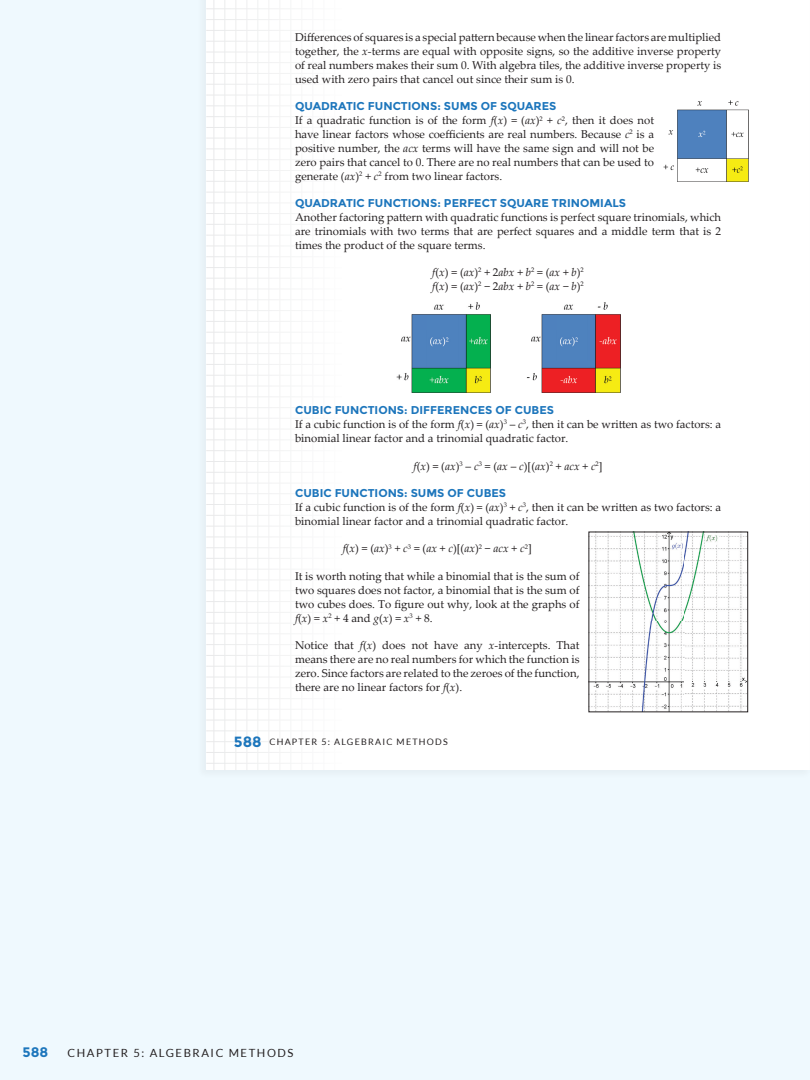
<style>
.page{position:relative;width:810px;height:1080px;background:#eff9fe}
.page>*{position:absolute;margin:0;border:0;box-sizing:border-box;transform-origin:0 0}
.t1{font:700 13.75px "Montserrat";color:#1d76bc}
.t2{font:11.38px/13.8px "Palatino Linotype";color:#231f20}
.t3{font:11.25px "Lato";letter-spacing:.14em;color:#231f20}
.t4{font:8.88px "Lato";letter-spacing:.14em;color:#231f20}
.s1{font-style:italic}
.s2{font-family:"Montserrat";font-weight:700;color:#1d76bc}
.s3{font-family:"Montserrat";font-weight:700;font-size:14.75px;color:#1d76bc}
</style>
<div class="page">
<div style="left:196px;top:0;width:614px;height:780px;background:#ebf5fa"></div>
<div style="left:206px;top:0;width:604px;height:770px;background:#fff"></div>
<hr style="left:807px;top:0;width:3px;height:780px;background:#fff">
<svg style="left:206px;top:0;width:89px;height:770px"></svg>
<img style="left:663px;top:100px;width:86px;height:81px">
<img style="left:396px;top:302px;width:95px;height:91px">
<img style="left:526px;top:302px;width:94px;height:91px">
<img style="left:590px;top:533px;width:156px;height:177px">
<p class="t2" style="left:295px;top:30px;width:428px;text-align:justify">Differences of squares is a special pattern because when the linear factors are multiplied together, the <span class="s1">x</span>-terms are equal with opposite signs, so the additive inverse property of real numbers makes their sum 0. With algebra tiles, the additive inverse property is used with zero pairs that cancel out since their sum is 0.</p>
<p class="t2" style="left:295px;top:99px;width:361px"><span class="s2">QUADRATIC FUNCTIONS: SUMS OF SQUARES<br></span>If a quadratic function is of the form <span class="s1">f</span>(<span class="s1">x</span>) = (<span class="s1">ax</span>)<sup>2</sup> + <span class="s1">c</span><sup>2</sup>, then it does not have linear factors whose coefficients are real numbers. Because <span class="s1">c</span><sup>2</sup> is a positive number, the <span class="s1">acx</span> terms will have the same sign and will not be zero pairs that cancel to 0. There are no real numbers that can be used to generate (<span class="s1">ax</span>)<sup>2</sup> + <span class="s1">c</span><sup>2</sup> from two linear factors.</p>
<p class="t2" style="left:295px;top:196px;width:428px"><span class="s2">QUADRATIC FUNCTIONS: PERFECT SQUARE TRINOMIALS<br></span>Another factoring pattern with quadratic functions is perfect square trinomials, which are trinomials with two terms that are perfect squares and a middle term that is 2 times the product of the square terms.</p>
<p class="t2" style="left:432px;top:265px;width:153px"><span class="s1">f</span>(<span class="s1">x</span>) = (<span class="s1">ax</span>)<sup>2</sup> + 2<span class="s1">abx</span> + <span class="s1">b</span><sup>2</sup> = (<span class="s1">ax</span> + <span class="s1">b</span>)<sup>2 </sup><span class="s1">f</span>(<span class="s1">x</span>) = (<span class="s1">ax</span>)<sup>2</sup> − 2<span class="s1">abx</span> + <span class="s1">b</span><sup>2</sup> = (<span class="s1">ax</span> − <span class="s1">b</span>)<sup>2</sup></p>
<p class="t2" style="left:295px;top:403px;width:428px"><span class="s2">CUBIC FUNCTIONS: DIFFERENCES OF CUBES<br></span>If a cubic function is of the form <span class="s1">f</span>(<span class="s1">x</span>) = (<span class="s1">ax</span>)<sup>3</sup> – <span class="s1">c</span><sup>3</sup>, then it can be written as two factors: a binomial linear factor and a trinomial quadratic factor.</p>
<p class="t2" style="left:414px;top:458px;width:191px"><span class="s1">f</span>(<span class="s1">x</span>) = (<span class="s1">ax</span>)<sup>3</sup> – <span class="s1">c</span><sup>3</sup> = (<span class="s1">ax</span> – <span class="s1">c</span>)[(<span class="s1">ax</span>)<sup>2</sup> + <span class="s1">acx</span> + <span class="s1">c</span><sup>2</sup>]</p>
<p class="t2" style="left:295px;top:486px;width:428px"><span class="s2">CUBIC FUNCTIONS: SUMS OF CUBES<br></span>If a cubic function is of the form <span class="s1">f</span>(<span class="s1">x</span>) = (<span class="s1">ax</span>)<sup>3</sup> + <span class="s1">c</span><sup>3</sup>, then it can be written as two factors: a binomial linear factor and a trinomial quadratic factor.</p>
<p class="t2" style="left:343px;top:541px;width:191px"><span class="s1">f</span>(<span class="s1">x</span>) = (<span class="s1">ax</span>)<sup>3</sup> + <span class="s1">c</span><sup>3</sup> = (<span class="s1">ax</span> + <span class="s1">c</span>)[(<span class="s1">ax</span>)<sup>2</sup> − <span class="s1">acx</span> + <span class="s1">c</span><sup>2</sup>]</p>
<p class="t2" style="left:295px;top:569px;width:286px;text-align:justify">It is worth noting that while a binomial that is the sum of two squares does not factor, a binomial that is the sum of two cubes does. To figure out why, look at the graphs of <span class="s1">f</span>(<span class="s1">x</span>) = <span class="s1">x</span><sup>2</sup> + 4 and <span class="s1">g</span>(<span class="s1">x</span>) = <span class="s1">x</span><sup>3</sup> + 8.</p>
<p class="t2" style="left:295px;top:638px;width:286px;text-align:justify">Notice that <span class="s1">f</span>(<span class="s1">x</span>) does not have any <span class="s1">x</span>-intercepts. That means there are no real numbers for which the function is zero. Since factors are related to the zeroes of the function, there are no linear factors for <span class="s1">f</span>(<span class="s1">x</span>).</p>
<p class="t4" style="left:234px;top:737px;width:215px"><span class="s3">588</span> CHAPTER 5: ALGEBRAIC METHODS</p>
<p class="t1" style="left:22px;top:1043px;width:27px">588</p>
<p class="t3" style="left:68px;top:1046px;width:228px">CHAPTER 5: ALGEBRAIC METHODS</p>
</div>
